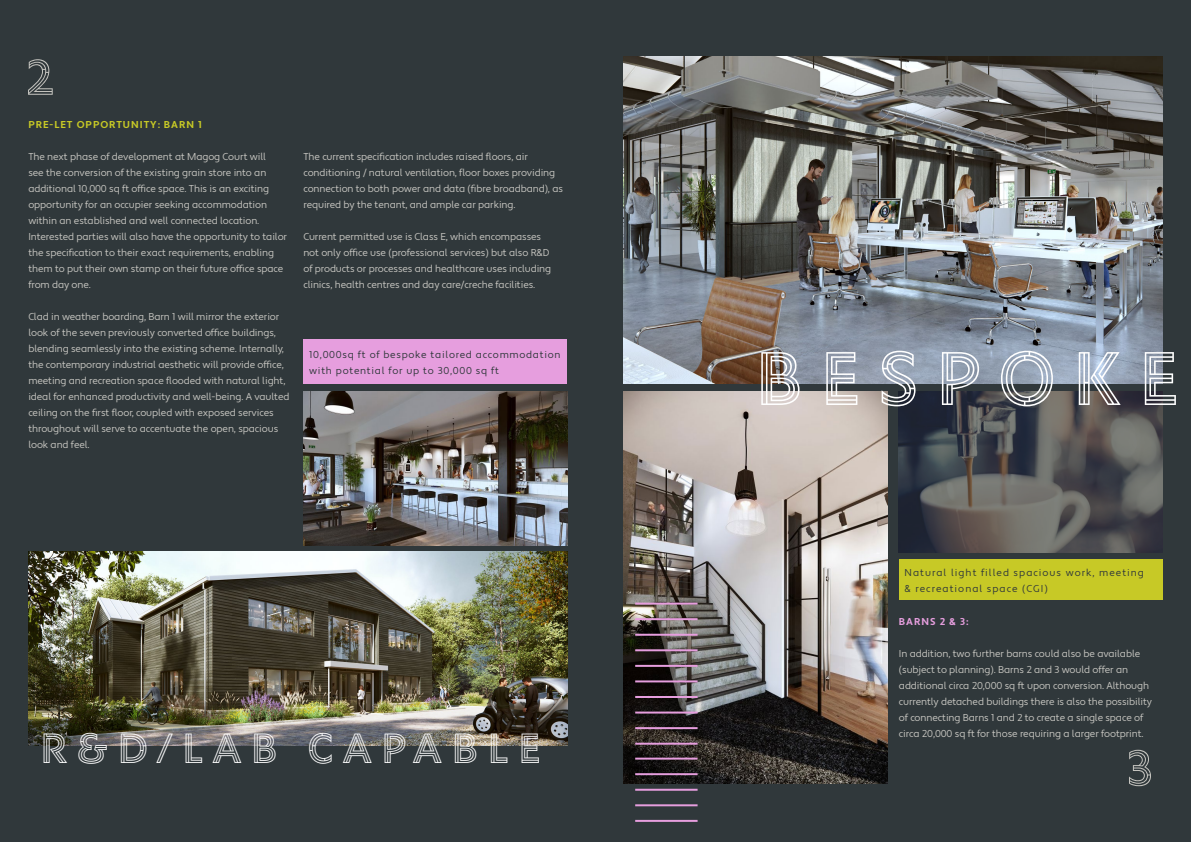
<style>
.page{position:relative;width:1191px;height:842px;background:#30383b}
.page>*{position:absolute;margin:0;border:0;box-sizing:border-box;transform-origin:0 0}
.t1{font:77.6px "Ysans Std Mondrian";letter-spacing:.2em;color:#fff}
.t2{font:50.8px "Ysans Std Mondrian";color:#c6c5c0}
.t3{font:43.1px "Ysans Std Mondrian";letter-spacing:.2em;color:#fff}
.t4{font:10px/16px "Apertura";letter-spacing:-.01em;color:#c6c5c0}
.t5{font:10px/16px "Apertura";letter-spacing:.075em;color:#30383b}
.t6{font:10px/16px "Apertura";letter-spacing:.1em;color:#30383b}
.t7{font:700 10px "Apertura";letter-spacing:.1em;color:#c7c926}
.t8{font:700 10px "Apertura";letter-spacing:.1em;color:#e69ede}
</style>
<div class="page">
<img style="left:624px;top:57px;width:538px;height:327px">
<img style="left:624px;top:391px;width:263px;height:393px">
<img style="left:899px;top:391px;width:263px;height:162px">
<div style="left:899px;top:560px;width:263px;height:40px;background:#c7c926"></div>
<img style="left:28px;top:551px;width:539px;height:195px">
<img style="left:303px;top:391px;width:264px;height:155px">
<hr style="left:635px;top:758px;width:62px;height:2px;background:#e69ede">
<hr style="left:635px;top:603px;width:62px;height:2px;background:#e69ede">
<hr style="left:635px;top:773px;width:62px;height:2px;background:#e69ede">
<hr style="left:635px;top:618px;width:62px;height:2px;background:#e69ede">
<hr style="left:635px;top:789px;width:62px;height:2px;background:#e69ede">
<hr style="left:635px;top:634px;width:62px;height:2px;background:#e69ede">
<hr style="left:635px;top:804px;width:62px;height:2px;background:#e69ede">
<hr style="left:635px;top:649px;width:62px;height:2px;background:#e69ede">
<hr style="left:635px;top:820px;width:62px;height:2px;background:#e69ede">
<hr style="left:635px;top:665px;width:62px;height:2px;background:#e69ede">
<hr style="left:635px;top:680px;width:62px;height:2px;background:#e69ede">
<hr style="left:635px;top:696px;width:62px;height:2px;background:#e69ede">
<hr style="left:635px;top:711px;width:62px;height:2px;background:#e69ede">
<hr style="left:635px;top:727px;width:62px;height:2px;background:#e69ede">
<hr style="left:635px;top:743px;width:62px;height:2px;background:#e69ede">
<div style="left:303px;top:340px;width:264px;height:44px;background:#e69ede"></div>
<h2 class="t2" style="left:26px;top:52px;width:30px">2</h2>
<p class="t7" style="left:28px;top:119px;width:175px">PRE-LET OPPORTUNITY: BARN 1</p>
<p class="t4" style="left:28px;top:149px;width:260px">The next phase of development at Magog Court will<br>see the conversion of the existing grain store into an additional 10,000 sq ft office space. This is an exciting opportunity for an occupier seeking accommodation within an established and well connected location.<br>Interested parties will also have the opportunity to tailor the specification to their exact requirements, enabling them to put their own stamp on their future office space from day one.</p>
<p class="t4" style="left:28px;top:309px;width:262px">Clad in weather boarding, Barn 1 will mirror the exterior look of the seven previously converted office buildings, blending seamlessly into the existing scheme. Internally, the contemporary industrial aesthetic will provide office, meeting and recreation space flooded with natural light, ideal for enhanced productivity and well-being. A vaulted ceiling on the first floor, coupled with exposed services throughout will serve to accentuate the open, spacious look and feel.</p>
<p class="t4" style="left:303px;top:149px;width:261px">The current specification includes raised floors, air conditioning / natural ventilation, floor boxes providing connection to both power and data (fibre broadband), as required by the tenant, and ample car parking.</p>
<p class="t4" style="left:303px;top:229px;width:249px">Current permitted use is Class E, which encompasses not only office use (professional services) but also R&amp;D of products or processes and healthcare uses including clinics, health centres and day care/creche facilities.</p>
<p class="t5" style="left:309px;top:346px;width:253px">10,000sq ft of bespoke tailored accommodation with potential for up to 30,000 sq ft</p>
<h1 class="t1" style="left:754px;top:340px;width:428px">BESPOKE</h1>
<p class="t6" style="left:904px;top:564px;width:241px">Natural light filled spacious work, meeting &amp; recreational space (CGI)</p>
<h3 class="t3" style="left:40px;top:727px;width:503px">R&amp;D/LAB CAPABLE</h3>
<p class="t8" style="left:899px;top:615px;width:71px">BARNS 2 &amp; 3:</p>
<p class="t4" style="left:899px;top:645px;width:255px">In addition, two further barns could also be available (subject to planning). Barns 2 and 3 would offer an additional circa 20,000 sq ft upon conversion. Although currently detached buildings there is also the possibility of connecting Barns 1 and 2 to create a single space of circa 20,000 sq ft for those requiring a larger footprint.</p>
<h2 class="t2" style="left:1126px;top:743px;width:29px">3</h2>
</div>
